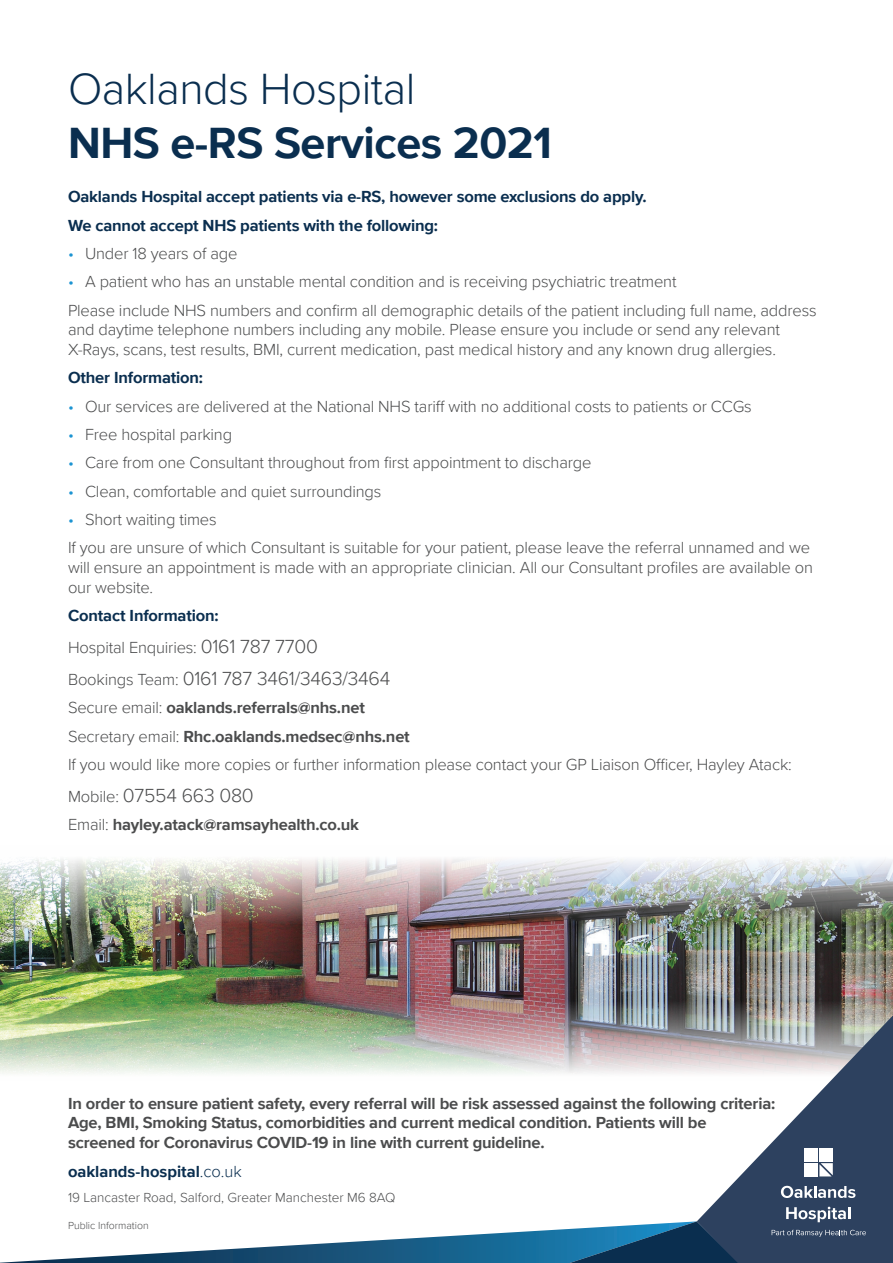
<style>
.page{position:relative;width:893px;height:1263px;background:#fff}
.page>*{position:absolute;margin:0;border:0;box-sizing:border-box;transform-origin:0 0}
.t1{font:700 45px "Proxima Nova";letter-spacing:-.01em;color:#0a2e4f}
.t2{font:300 45px "Proxima Nova";letter-spacing:-.01em;color:#0a2e4f}
.t3{font:300 19.5px "Proxima Nova";letter-spacing:-.01em;color:#4b4c4d}
.t4{font:300 16.5px/19.8px "Proxima Nova";letter-spacing:-.01em;color:#4b4c4d}
.t5{font:700 16.5px/19.8px "Proxima Nova";letter-spacing:-.01em;color:#4b4c4d}
.t6{font:700 16.5px "Proxima Nova";letter-spacing:-.01em;color:#0a2e4f}
.t7{font:300 13.5px "Proxima Nova";color:#4b4c4d}
.t8{font:300 10.5px "Proxima Nova";color:#4b4c4d}
.s1{color:#1c94d2}
.s2{font-size:19.5px}
.s3{font-size:16.5px}
.s4{font-weight:300}
</style>
<div class="page">
<img style="left:0;top:859px;width:893px;height:215px">
<svg style="left:0;top:1221px;width:697px;height:42px"></svg>
<svg style="left:697px;top:1015px;width:196px;height:248px;fill:#2d415f"></svg>
<div style="left:804px;top:1148px;width:14px;height:13px;background:#fff"></div>
<div style="left:819px;top:1148px;width:14px;height:13px;background:#fff"></div>
<div style="left:804px;top:1163px;width:14px;height:13px;background:#fff"></div>
<svg style="left:819px;top:1163px;width:14px;height:13px"></svg>
<svg style="left:772px;top:1230px;width:94px;height:7px"></svg>
<svg style="left:781px;top:1186px;width:74px;height:12px"></svg>
<svg style="left:786px;top:1207px;width:64px;height:15px"></svg>
<p class="t2" style="left:68px;top:55px;width:349px">Oaklands Hospital</p>
<p class="t1" style="left:68px;top:109px;width:485px">NHS e-RS Services 2021</p>
<p class="t6" style="left:68px;top:184px;width:580px">Oaklands Hospital accept patients via e-RS, however some exclusions do apply.</p>
<p class="t6" style="left:68px;top:213px;width:372px">We cannot accept NHS patients with the following:</p>
<p class="t4" style="left:68px;top:243px;width:171px"><span class="s1">•</span> Under 18 years of age</p>
<p class="t4" style="left:68px;top:271px;width:610px"><span class="s1">•</span> A patient who has an unstable mental condition and is receiving psychiatric treatment</p>
<p class="t4" style="left:68px;top:299px;width:750px">Please include NHS numbers and confirm all demographic details of the patient including full name, address and daytime telephone numbers including any mobile. Please ensure you include or send any relevant<br>X-Rays, scans, test results, BMI, current medication, past medical history and any known drug allergies.</p>
<p class="t6" style="left:68px;top:366px;width:137px">Other Information:</p>
<p class="t4" style="left:68px;top:396px;width:685px"><span class="s1">•</span> Our services are delivered at the National NHS tariff with no additional costs to patients or CCGs</p>
<p class="t4" style="left:68px;top:424px;width:166px"><span class="s1">•</span> Free hospital parking</p>
<p class="t4" style="left:68px;top:452px;width:525px"><span class="s1">•</span> Care from one Consultant throughout from first appointment to discharge</p>
<p class="t4" style="left:68px;top:480px;width:315px"><span class="s1">•</span> Clean, comfortable and quiet surroundings</p>
<p class="t4" style="left:68px;top:509px;width:150px"><span class="s1">•</span> Short waiting times</p>
<p class="t4" style="left:68px;top:537px;width:746px">If you are unsure of which Consultant is suitable for your patient, please leave the referral unnamed and we will ensure an appointment is made with an appropriate clinician. All our Consultant profiles are available on our website.</p>
<p class="t6" style="left:68px;top:603px;width:152px">Contact Information:</p>
<p class="t4" style="left:68px;top:637px;width:251px">Hospital Enquiries: <span class="s2">0161 787 7700</span></p>
<p class="t3" style="left:68px;top:664px;width:324px"><span class="s3">Bookings Team:</span> 0161 787 3461/3463/3464</p>
<p class="t5" style="left:68px;top:697px;width:298px"><span class="s4">Secure email:</span> oaklands.referrals@nhs.net</p>
<p class="t5" style="left:68px;top:726px;width:343px"><span class="s4">Secretary email:</span> Rhc.oaklands.medsec@nhs.net</p>
<p class="t4" style="left:68px;top:754px;width:725px">If you would like more copies or further information please contact your GP Liaison Officer, Hayley Atack:</p>
<p class="t3" style="left:68px;top:781px;width:187px"><span class="s3">Mobile:</span> 07554 663 080</p>
<p class="t5" style="left:68px;top:814px;width:292px"><span class="s4">Email:</span> hayley.atack@ramsayhealth.co.uk</p>
<p class="t5" style="left:68px;top:1093px;width:709px">In order to ensure patient safety, every referral will be risk assessed against the following criteria:<br>Age, BMI, Smoking Status, comorbidities and current medical condition. Patients will be screened for Coronavirus COVID-19 in line with current guideline.</p>
<p class="t6" style="left:68px;top:1159px;width:175px">oaklands-hospital<span class="s4">.co.uk</span></p>
<p class="t7" style="left:68px;top:1188px;width:329px">19 Lancaster Road, Salford, Greater Manchester M6 8AQ</p>
<p class="t8" style="left:68px;top:1217px;width:82px">Public Information</p>
</div>
